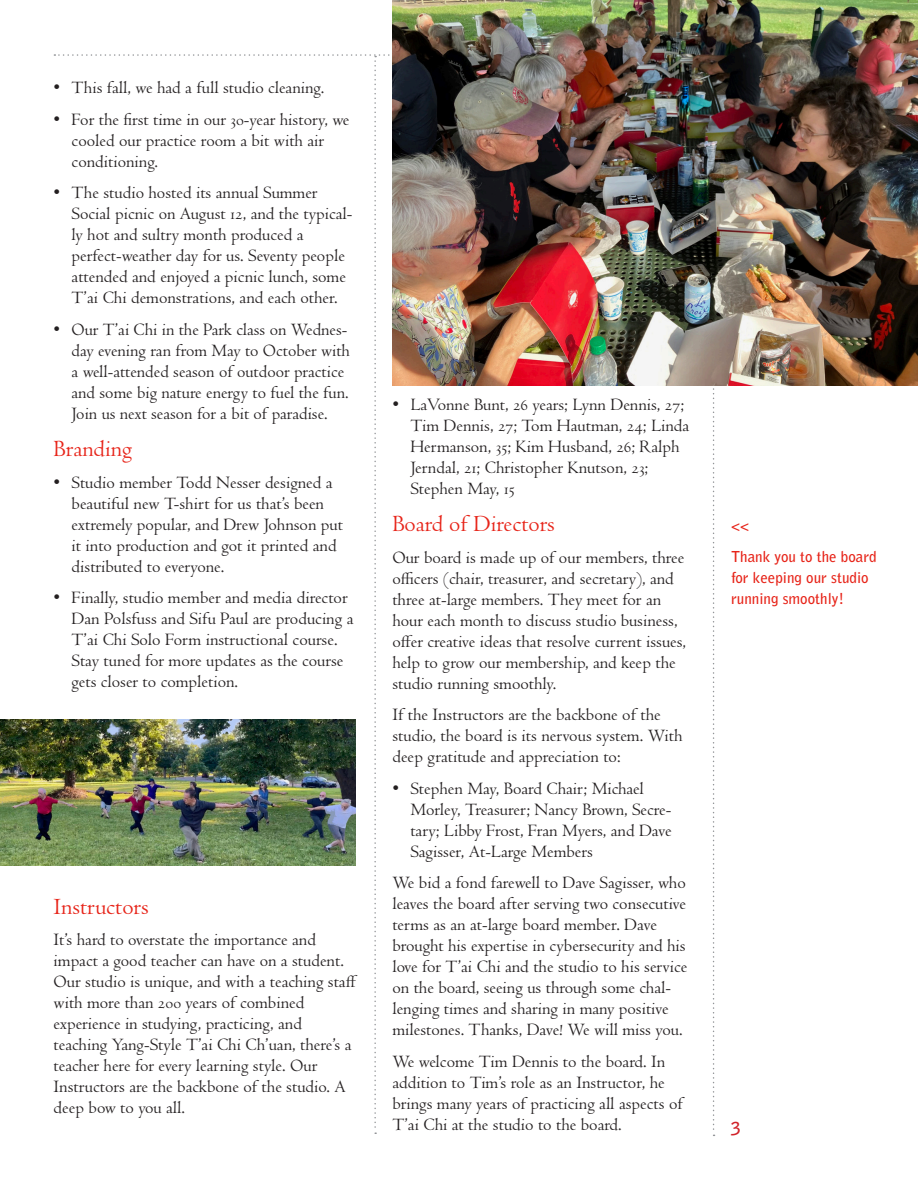
<style>
.page{position:relative;width:918px;height:1188px;background:#fff}
.page>*{position:absolute;margin:0;border:0;box-sizing:border-box;transform-origin:0 0}
.Subhead{font:24px "Centaur MT Pro";color:#e72419}
.t1{font:18px/21px "Centaur MT Pro";color:#231f20}
.t2{font:700 18px "Bell Gothic Std";color:#d1232a}
.t3{font:700 15px/21px "Bell Gothic Std";color:#e72419}
</style>
<div class="page">
<img style="left:0;top:719px;width:356px;height:146px">
<img style="left:392px;top:0;width:526px;height:385px">
<p class="t1" style="left:54px;top:77px;width:272px">• This fall, we had a full studio cleaning.</p>
<p class="t1" style="left:72px;top:109px;width:279px;text-indent:-18px">• For the first time in our 30-year history, we cooled our practice room a bit with air conditioning.</p>
<p class="t1" style="left:72px;top:182px;width:282px;text-indent:-18px">• The studio hosted its annual Summer Social picnic on August 12, and the typical&shy;ly hot and sultry month produced a perfect-weather day for us. Seventy people attended and enjoyed a picnic lunch, some T’ai Chi demonstrations, and each other.</p>
<p class="t1" style="left:72px;top:319px;width:280px;text-indent:-18px">• Our T’ai Chi in the Park class on Wednes&shy;day evening ran from May to October with a well-attended season of outdoor practice and some big nature energy to fuel the fun.<br>Join us next season for a bit of paradise.</p>
<p class="Subhead" style="left:54px;top:435px;width:80px">Branding</p>
<p class="t1" style="left:72px;top:472px;width:273px;text-indent:-18px">• Studio member Todd Nesser designed a beautiful new T-shirt for us that’s been extremely popular, and Drew Johnson put it into production and got it printed and distributed to everyone.</p>
<p class="t1" style="left:72px;top:587px;width:283px;text-indent:-18px">• Finally, studio member and media director Dan Polsfuss and Sifu Paul are producing a T’ai Chi Solo Form instructional course.<br>Stay tuned for more updates as the course gets closer to completion.</p>
<p class="Subhead" style="left:54px;top:893px;width:97px">Instructors</p>
<p class="t1" style="left:54px;top:929px;width:305px">It’s hard to overstate the importance and impact a good teacher can have on a student.<br>Our studio is unique, and with a teaching staff with more than 200 years of combined experience in studying, practicing, and teaching Yang-Style T’ai Chi Ch’uan, there’s a teacher here for every learning style. Our Instructors are the backbone of the studio. A deep bow to you all.</p>
<p class="t1" style="left:410px;top:394px;width:280px;text-indent:-18px">• LaVonne Bunt, 26 years; Lynn Dennis, 27; Tim Dennis, 27; Tom Hautman, 24; Linda Hermanson, 35; Kim Husband, 26; Ralph Jerndal, 21; Christopher Knutson, 23; Stephen May, 15</p>
<p class="Subhead" style="left:392px;top:511px;width:164px">Board of Directors</p>
<p class="t1" style="left:392px;top:547px;width:295px">Our board is made up of our members, three officers (chair, treasurer, and secretary), and three at-large members. They meet for an hour each month to discuss studio business, offer creative ideas that resolve current issues, help to grow our membership, and keep the studio running smoothly.</p>
<p class="t1" style="left:392px;top:705px;width:292px">If the Instructors are the backbone of the studio, the board is its nervous system. With deep gratitude and appreciation to:</p>
<p class="t1" style="left:410px;top:778px;width:263px;text-indent:-18px">• Stephen May, Board Chair; Michael Morley, Treasurer; Nancy Brown, Secre&shy;tary; Libby Frost, Fran Myers, and Dave Sagisser, At-Large Members</p>
<p class="t1" style="left:392px;top:873px;width:296px">We bid a fond farewell to Dave Sagisser, who leaves the board after serving two consecutive terms as an at-large board member. Dave brought his expertise in cybersecurity and his love for T’ai Chi and the studio to his service on the board, seeing us through some chal&shy;lenging times and sharing in many positive milestones. Thanks, Dave! We will miss you.</p>
<p class="t1" style="left:392px;top:1051px;width:293px">We welcome Tim Dennis to the board. In addition to Tim’s role as an Instructor, he brings many years of practicing all aspects of T’ai Chi at the studio to the board.</p>
<p class="t3" style="left:731px;top:515px;width:19px">&lt;&lt;</p>
<p class="t3" style="left:731px;top:546px;width:147px">Thank you to the board for keeping our studio running smoothly!</p>
<p class="t2" style="left:731px;top:1117px;width:12px">3</p>
</div>
